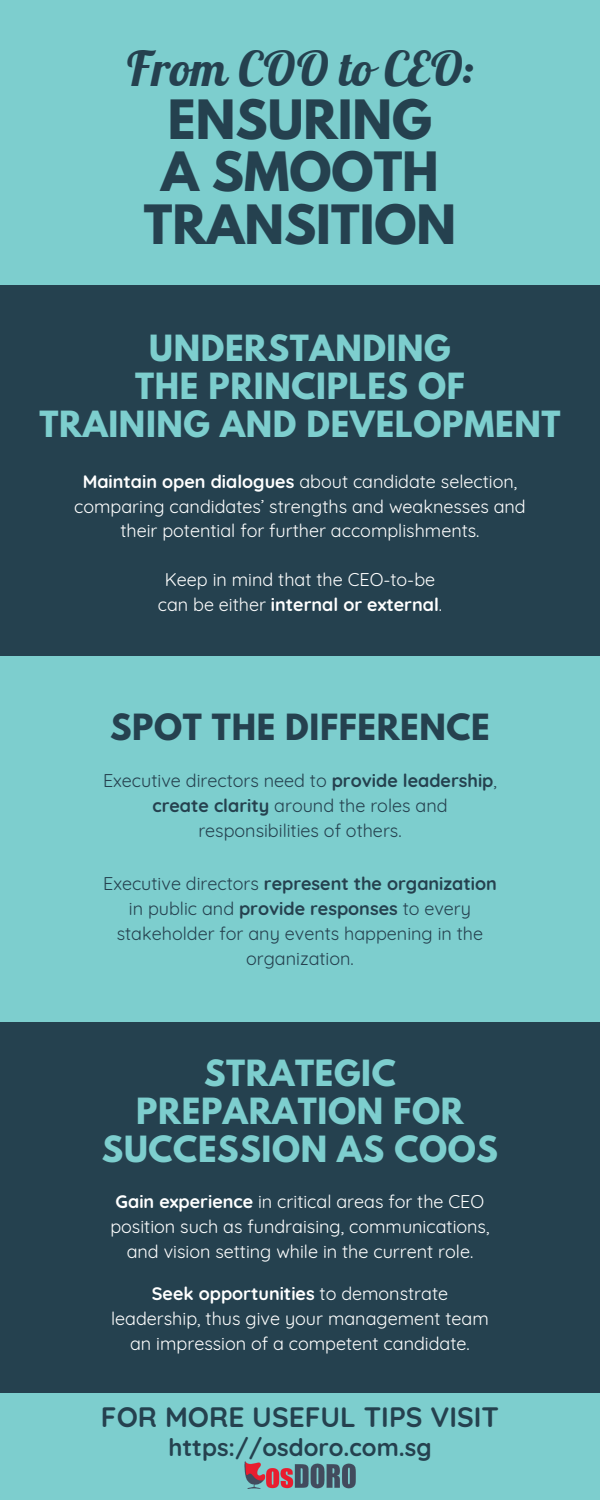
<style>
.page{position:relative;width:600px;height:1500px;background:#7dcece}
.page>*{position:absolute;margin:0;border:0;box-sizing:border-box;transform-origin:0 0}
.t1{font:700 48px/52.5px "League Spartan";color:#25414f;text-align:center}
.t2{font:italic 700 48px "Lobster Two";color:#25414f}
.t3{font:700 32px/38.2px "League Spartan";letter-spacing:.02em;color:#7dcece;text-align:center}
.t4{font:700 32px "League Spartan";letter-spacing:.02em;color:#25414f}
.t5{font:700 28px "Quicksand";color:#25414f}
.t6{font:700 24px "Quicksand";color:#25414f}
.t7{font:18px/24.8px "Quicksand";color:#fff;text-align:center}
.t8{font:18px/24.8px "Quicksand";color:#25414f;text-align:center}
.s1{font-weight:700}
</style>
<div class="page">
<div style="left:0;top:286px;width:600px;height:370px;background:#25414f"></div>
<div style="left:0;top:1022px;width:600px;height:371px;background:#25414f"></div>
<img style="left:245px;top:1461px;width:110px;height:27px">
<h1 class="t2" style="left:125px;top:38px;width:352px">From COO to CEO:</h1>
<h1 class="t1" style="left:144px;top:99px;width:314px">ENSURING<br>A SMOOTH<br>TRANSITION</h1>
<h2 class="t3" style="left:39px;top:333px;width:522px">UNDERSTANDING<br>THE PRINCIPLES OF<br>TRAINING AND DEVELOPMENT</h2>
<p class="t7" style="left:74px;top:469px;width:453px"><span class="s1">Maintain open dialogues</span> about candidate selection, comparing candidates’ strengths and weaknesses and their potential for further accomplishments.</p>
<p class="t7" style="left:158px;top:567px;width:286px">Keep in mind that the CEO-to-be can be either <span class="s1">internal or external</span>.</p>
<h2 class="t4" style="left:110px;top:711px;width:381px">SPOT THE DIFFERENCE</h2>
<p class="t8" style="left:103px;top:768px;width:395px">Executive directors need to <span class="s1">provide leadership</span>, <span class="s1">create clarity</span> around the roles and responsibilities of others.</p>
<p class="t8" style="left:103px;top:871px;width:395px">Executive directors <span class="s1">represent the organization </span>in public and <span class="s1">provide responses</span> to every stakeholder for any events happening in the organization.</p>
<h2 class="t3" style="left:102px;top:1058px;width:398px">STRATEGIC<br>PREPARATION FOR<br>SUCCESSION AS COOS</h2>
<p class="t7" style="left:110px;top:1189px;width:381px"><span class="s1">Gain experience</span> in critical areas for the CEO position such as fundraising, communications, and vision setting while in the current role.</p>
<p class="t7" style="left:111px;top:1281px;width:379px"><span class="s1">Seek opportunities</span> to demonstrate leadership, thus give your management team an impression of a competent candidate.</p>
<h3 class="t5" style="left:101px;top:1399px;width:400px">FOR MORE USEFUL TIPS VISIT</h3>
<h3 class="t6" style="left:168px;top:1432px;width:265px">https://osdoro.com.sg</h3>
</div>
